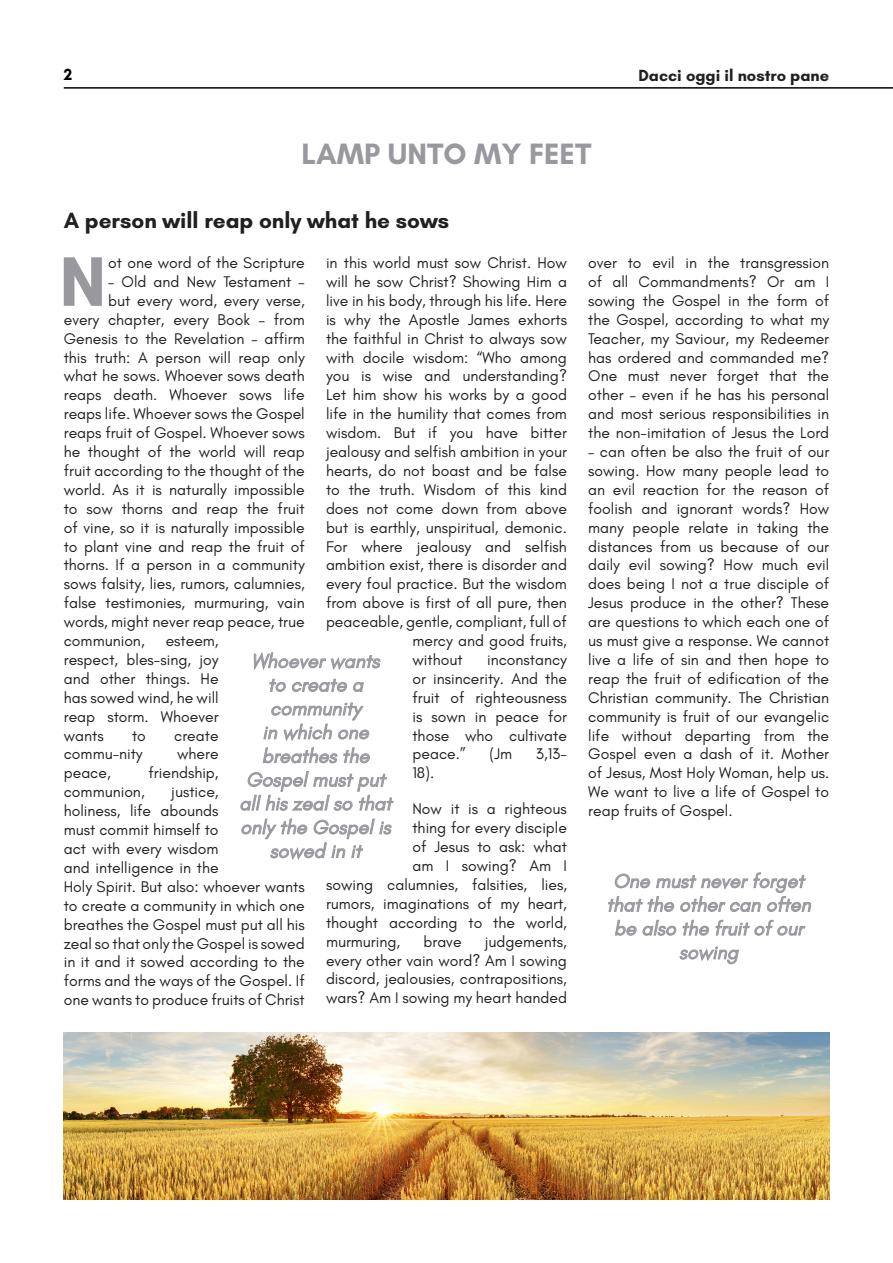
<style>
.page{position:relative;width:893px;height:1263px;background:#fff}
.page>*{position:absolute;margin:0;border:0;box-sizing:border-box;transform-origin:0 0}
.t1{font:700 71.4px "Glacial Indifference";color:#9a989f}
.t2{font:700 30px "Glacial Indifference";color:#9a989f}
.t3{font:700 22.5px "Glacial Indifference";color:#221f20}
.t4{font:italic 19.8px/23.7px "Glacial Indifference";color:#9a989f;text-align:center}
.t5{font:700 16.5px "Glacial Indifference";color:#221f20}
.t6{font:700 16.5px "Glacial Indifference";color:#000}
.t7{font:15.75px/18.9px "Glacial Indifference";color:#221f20;text-align:justify}
</style>
<div class="page">
<hr style="left:64px;top:87px;width:829px;height:2px;background:#000">
<img style="left:64px;top:1033px;width:765px;height:166px">
<svg style="left:254px;top:652px;width:127px;height:18px"></svg>
<svg style="left:269px;top:678px;width:17px;height:14px"></svg>
<svg style="left:292px;top:678px;width:72px;height:14px"></svg>
<svg style="left:240px;top:702px;width:154px;height:109px"></svg>
<svg style="left:241px;top:818px;width:151px;height:42px"></svg>
<svg style="left:608px;top:872px;width:203px;height:64px"></svg>
<svg style="left:679px;top:946px;width:60px;height:18px"></svg>
<p class="t6" style="left:64px;top:65px;width:10px">2</p>
<h2 class="t2" style="left:301px;top:135px;width:291px">LAMP UNTO MY FEET</h2>
<p class="t5" style="left:638px;top:65px;width:192px">Dacci oggi il nostro pane</p>
<h3 class="t3" style="left:64px;top:206px;width:387px">A person will reap only what he sows</h3>
<h1 class="t1" style="left:59px;top:237px;width:48px">N</h1>
<p class="t7" style="left:108px;top:253px;width:198px">ot one word of the Scripture</p>
<p class="t7" style="left:326px;top:253px;width:242px">in this world must sow Christ. How</p>
<p class="t7" style="left:326px;top:272px;width:242px">will he sow Christ? Showing Him a</p>
<p class="t7" style="left:326px;top:291px;width:242px">live in his body, through his life. Here</p>
<p class="t7" style="left:326px;top:310px;width:242px">is why the Apostle James exhorts</p>
<p class="t7" style="left:326px;top:329px;width:242px">the faithful in Christ to always sow</p>
<p class="t7" style="left:326px;top:348px;width:242px">with docile wisdom: “Who among</p>
<p class="t7" style="left:326px;top:367px;width:242px">you is wise and understanding?</p>
<p class="t7" style="left:326px;top:386px;width:242px">Let him show his works by a good</p>
<p class="t7" style="left:326px;top:405px;width:242px">life in the humility that comes from</p>
<p class="t7" style="left:326px;top:424px;width:242px">wisdom. But if you have bitter</p>
<p class="t7" style="left:326px;top:442px;width:242px">jealousy and selfish ambition in your</p>
<p class="t7" style="left:326px;top:461px;width:242px">hearts, do not boast and be false</p>
<p class="t7" style="left:326px;top:480px;width:242px">to the truth. Wisdom of this kind</p>
<p class="t7" style="left:326px;top:499px;width:242px">does not come down from above</p>
<p class="t7" style="left:326px;top:518px;width:242px">but is earthly, unspiritual, demonic.</p>
<p class="t7" style="left:326px;top:537px;width:242px">For where jealousy and selfish</p>
<p class="t7" style="left:326px;top:556px;width:242px">ambition exist, there is disorder and</p>
<p class="t7" style="left:326px;top:575px;width:242px">every foul practice. But the wisdom</p>
<p class="t7" style="left:326px;top:594px;width:242px">from above is first of all pure, then</p>
<p class="t7" style="left:326px;top:613px;width:242px">peaceable, gentle, compliant, full of</p>
<p class="t7" style="left:412px;top:631px;width:156px">mercy and good fruits,</p>
<p class="t7" style="left:412px;top:650px;width:52px">without</p>
<p class="t7" style="left:108px;top:272px;width:198px">– Old and New Testament –</p>
<p class="t7" style="left:108px;top:291px;width:198px">but every word, every verse,</p>
<p class="t7" style="left:64px;top:310px;width:242px">every chapter, every Book – from</p>
<p class="t7" style="left:64px;top:329px;width:242px">Genesis to the Revelation – affirm</p>
<p class="t7" style="left:64px;top:348px;width:242px">this truth: A person will reap only</p>
<p class="t7" style="left:64px;top:367px;width:242px">what he sows. Whoever sows death</p>
<p class="t7" style="left:64px;top:386px;width:242px">reaps death. Whoever sows life</p>
<p class="t7" style="left:64px;top:405px;width:242px">reaps life. Whoever sows the Gospel</p>
<p class="t7" style="left:64px;top:424px;width:242px">reaps fruit of Gospel. Whoever sows</p>
<p class="t7" style="left:64px;top:442px;width:242px">he thought of the world will reap</p>
<p class="t7" style="left:64px;top:461px;width:242px">fruit according to the thought of the</p>
<p class="t7" style="left:64px;top:480px;width:242px">world. As it is naturally impossible</p>
<p class="t7" style="left:64px;top:499px;width:242px">to sow thorns and reap the fruit</p>
<p class="t7" style="left:64px;top:518px;width:242px">of vine, so it is naturally impossible</p>
<p class="t7" style="left:64px;top:537px;width:242px">to plant vine and reap the fruit of</p>
<p class="t7" style="left:64px;top:556px;width:242px">thorns. If a person in a community</p>
<p class="t7" style="left:64px;top:575px;width:242px">sows falsity, lies, rumors, calumnies,</p>
<p class="t7" style="left:64px;top:594px;width:242px">false testimonies, murmuring, vain</p>
<p class="t7" style="left:64px;top:613px;width:242px">words, might never reap peace, true</p>
<p class="t7" style="left:64px;top:631px;width:82px">communion,</p>
<p class="t7" style="left:64px;top:631px;width:156px;text-indent:102px">esteem, respect, bles-sing, joy and other things. He has sowed wind, he will reap storm. Whoever wants</p>
<p class="t4" style="left:239px;top:649px;width:154px">Whoever wants<br>to create a community<br>in which one breathes the<br>Gospel must put all his zeal so that only the Gospel is sowed in it</p>
<p class="t7" style="left:412px;top:650px;width:156px;text-indent:75px">inconstancy or insincerity. And the fruit of righteousness is sown in peace for those who cultivate peace.”</p>
<p class="t7" style="left:132px;top:726px;width:15px">to</p>
<p class="t7" style="left:174px;top:726px;width:46px">create</p>
<p class="t7" style="left:64px;top:745px;width:80px">commu-nity</p>
<p class="t7" style="left:177px;top:745px;width:43px">where</p>
<p class="t7" style="left:64px;top:764px;width:48px">peace,</p>
<p class="t7" style="left:149px;top:764px;width:72px">friendship,</p>
<p class="t7" style="left:64px;top:783px;width:82px">communion,</p>
<p class="t7" style="left:489px;top:745px;width:24px">(Jm</p>
<p class="t7" style="left:536px;top:745px;width:33px">3,13-</p>
<p class="t7" style="left:412px;top:764px;width:23px">18).</p>
<p class="t7" style="left:412px;top:800px;width:156px">Now it is a righteous</p>
<p class="t7" style="left:412px;top:819px;width:156px">thing for every disciple</p>
<p class="t7" style="left:412px;top:838px;width:156px">of Jesus to ask: what</p>
<p class="t7" style="left:412px;top:856px;width:156px">am I sowing? Am I</p>
<p class="t7" style="left:326px;top:875px;width:242px">sowing calumnies, falsities, lies,</p>
<p class="t7" style="left:326px;top:894px;width:242px">rumors, imaginations of my heart,</p>
<p class="t7" style="left:326px;top:913px;width:242px">thought according to the world,</p>
<p class="t7" style="left:326px;top:932px;width:76px">murmuring,</p>
<p class="t7" style="left:423px;top:932px;width:40px">brave</p>
<p class="t7" style="left:64px;top:783px;width:242px;text-align:left;text-indent:108px">justice,<br>holiness, life abounds<br>must commit himself to<br>act with every wisdom<br>and intelligence in the<br>Holy Spirit. But also: whoever wants to create a community in which one breathes the Gospel must put all his zeal so that only the Gospel is sowed in it and it sowed according to the forms and the ways of the Gospel. If one wants to produce fruits of Christ</p>
<p class="t7" style="left:326px;top:932px;width:242px;text-indent:159px">judgements, every other vain word? Am I sowing discord, jealousies, contrapositions, wars? Am I sowing my heart handed</p>
<p class="t7" style="left:588px;top:253px;width:242px">over to evil in the transgression of all Commandments? Or am I sowing the Gospel in the form of the Gospel, according to what my Teacher, my Saviour, my Redeemer has ordered and commanded me?<br>One must never forget that the other – even if he has his personal and most serious responsibilities in the non-imitation of Jesus the Lord</p>
<p class="t7" style="left:588px;top:442px;width:242px">– can often be also the fruit of our sowing. How many people lead to an evil reaction for the reason of foolish and ignorant words? How many people relate in taking the distances from us because of our daily evil sowing? How much evil does being I not a true disciple of Jesus produce in the other? These are questions to which each one of us must give a response. We cannot live a life of sin and then hope to reap the fruit of edification of the Christian community. The Christian community is fruit of our evangelic life without departing from the Gospel even a dash of it. Mother of Jesus, Most Holy Woman, help us.<br>We want to live a life of Gospel to reap fruits of Gospel.</p>
<p class="t4" style="left:607px;top:869px;width:206px">One must never forget that the other can often be also the fruit of our sowing</p>
</div>
